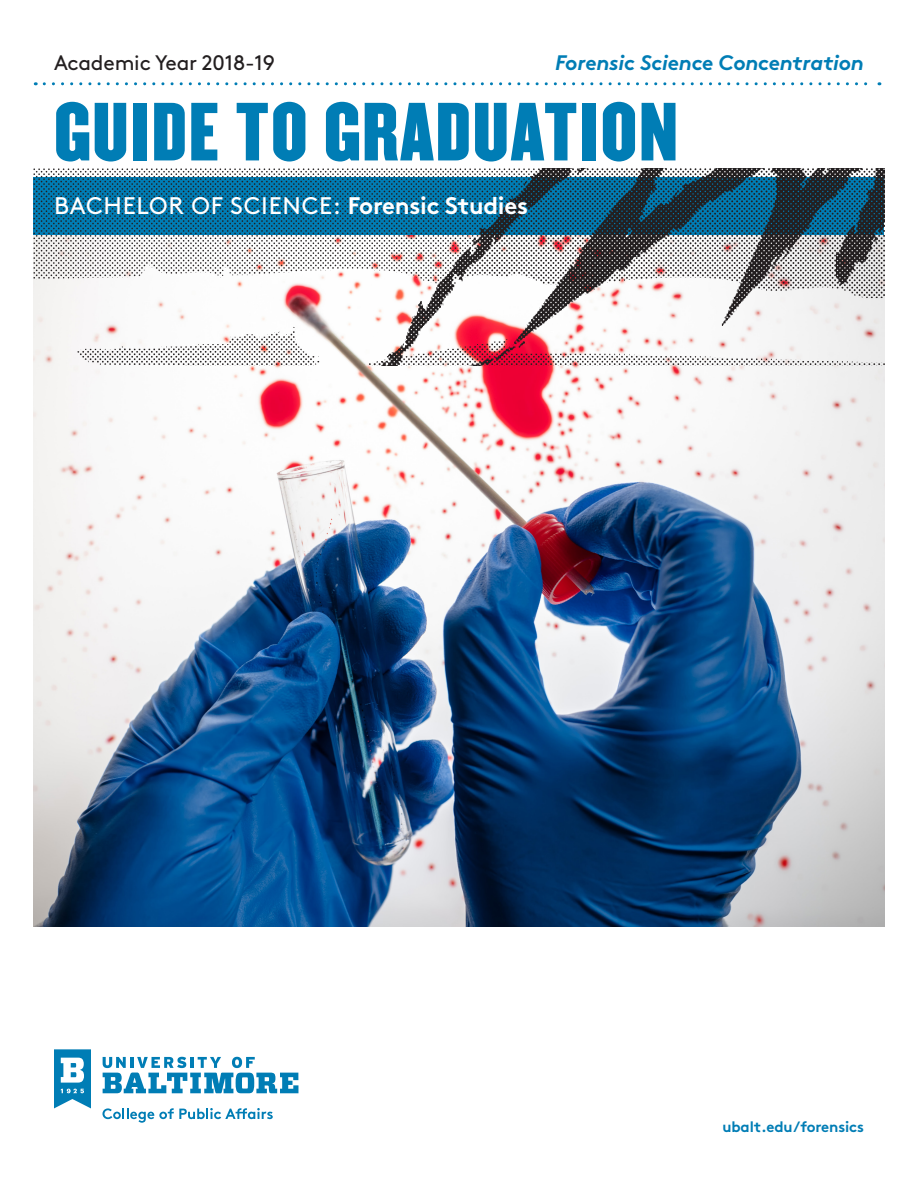
<style>
.page{position:relative;width:918px;height:1188px;background:#fff}
.page>*{position:absolute;margin:0;border:0;box-sizing:border-box;transform-origin:0 0}
.Guide_to_Graduation{font:72px "Champion Welterweight";letter-spacing:.025em;color:#007db5}
.Degree_Type___Name{font:24px "Brown Std";letter-spacing:.035em;color:#fff}
.Track{font:italic 700 21px "Brown Std";letter-spacing:-.01em;color:#007db5}
.Guide_to_Graduation-2{font:21px "Brown Std";letter-spacing:-.01em;color:#231f20}
.url{font:700 15px "Brown Std";letter-spacing:-.01em;color:#007db5}
.s1{font-weight:700}
</style>
<div class="page">
<svg style="left:44px;top:82px;width:836px;height:3px"></svg>
<img style="left:34px;top:366px;width:850px;height:561px">
<img style="left:34px;top:168px;width:850px;height:198px">
<svg style="left:54px;top:1049px;width:37px;height:59px"></svg>
<svg style="left:103px;top:1057px;width:195px;height:36px"></svg>
<svg style="left:102px;top:1108px;width:171px;height:15px"></svg>
<p class="Guide_to_Graduation-2" style="left:54px;top:50px;width:223px">Academic Year 2018-19</p>
<p class="Track" style="left:555px;top:50px;width:310px">Forensic Science Concentration</p>
<p class="Guide_to_Graduation" style="left:54px;top:73px;width:626px">GUIDE TO GRADUATION</p>
<p class="Degree_Type___Name" style="left:54px;top:191px;width:476px">BACHELOR OF SCIENCE: <span class="s1">Forensic Studies</span></p>
<p class="url" style="left:722px;top:1117px;width:143px">ubalt.edu/forensics</p>
</div>
